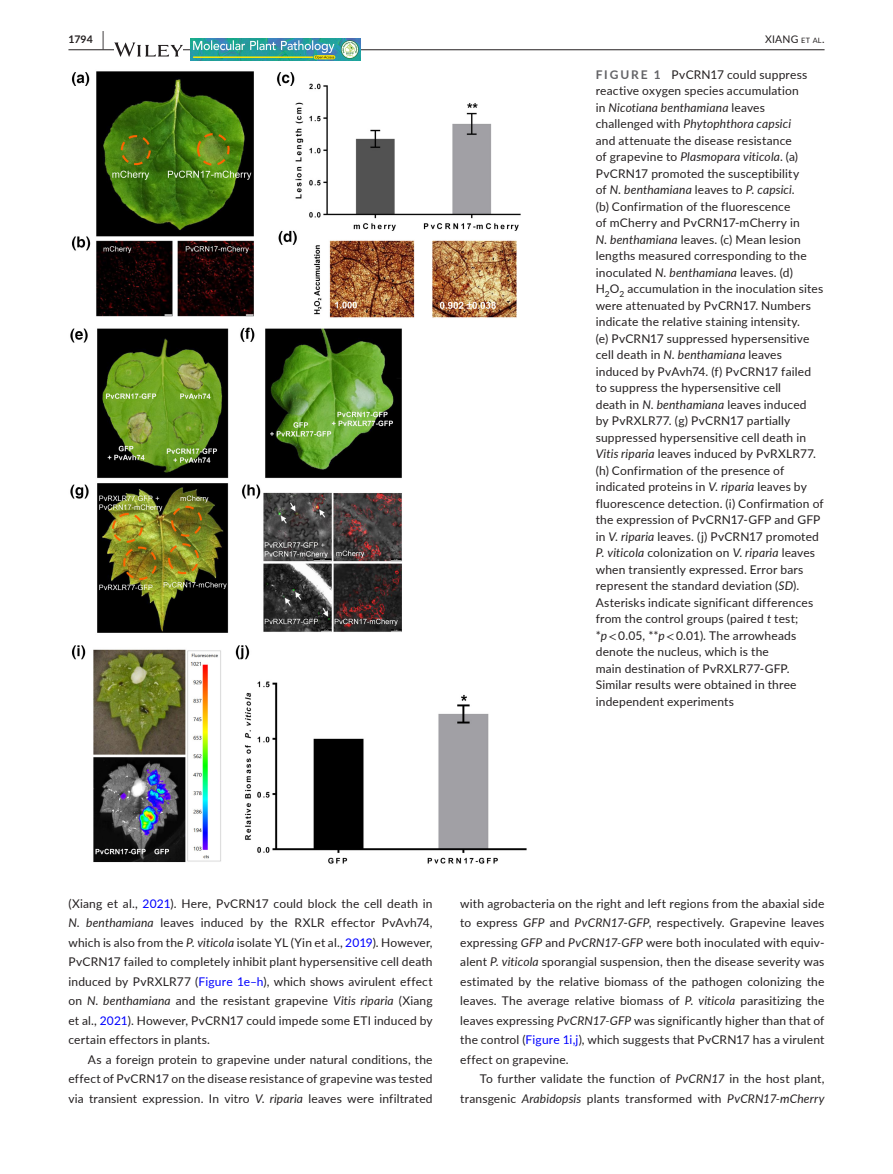
<style>
.page{position:relative;width:893px;height:1174px;background:#fff}
.page>*{position:absolute;margin:0;border:0;box-sizing:border-box;transform-origin:0 0}
.t1{font:12px/16.5px "Lato";letter-spacing:.015em;color:#231f20;text-align:justify}
.t2{font:10.5px "Lato";letter-spacing:.025em;color:#231f20}
.t3{font:700 10.5px "Lato";color:#231f20}
.s1{font-size:19.5px}
.s2{font-size:7.35px}
.s3{font-weight:700;color:#636366}
.s4{font-style:italic}
.s5{font-family:"STIX"}
.s6{color:#00f}
</style>
<div class="page">
<hr style="left:68px;top:49px;width:756px;height:1px;background:#231f20">
<svg style="left:114px;top:42px;width:69px;height:15px"></svg>
<img style="left:191px;top:39px;width:170px;height:22px">
<img style="left:70px;top:71px;width:457px;height:793px">
<p class="t3" style="left:68px;top:31px;width:37px">1794 <span class="s1">|</span></p>
<p class="t2" style="left:765px;top:31px;width:61px">XIANG <span class="s2">et al</span>.</p>
<p class="t1" style="left:596px;top:66px;width:229px;text-align:left"><span class="s3">FIGURE 1</span> PvCRN17 could suppress reactive oxygen species accumulation<br>in <span class="s4">Nicotiana benthamiana</span> leaves challenged with <span class="s4">Phytophthora capsici<br></span>and attenuate the disease resistance<br>of grapevine to <span class="s4">Plasmopara viticola</span>. (a)<br>PvCRN17 promoted the susceptibility<br>of <span class="s4">N. benthamiana</span> leaves to <span class="s4">P. capsici</span>.<br>(b) Confirmation of the fluorescence<br>of mCherry and PvCRN17-mCherry in<br><span class="s4">N. benthamiana</span> leaves. (c) Mean lesion lengths measured corresponding to the inoculated <span class="s4">N. benthamiana</span> leaves. (d)<br>H<sub>2</sub>O<sub>2</sub> accumulation in the inoculation sites were attenuated by PvCRN17. Numbers indicate the relative staining intensity.<br>(e) PvCRN17 suppressed hypersensitive cell death in <span class="s4">N. benthamiana</span> leaves induced by PvAvh74. (f) PvCRN17 failed to suppress the hypersensitive cell<br>death in <span class="s4">N. benthamiana</span> leaves induced<br>by PvRXLR77. (g) PvCRN17 partially suppressed hypersensitive cell death in <span class="s4">Vitis riparia</span> leaves induced by PvRXLR77. (h) Confirmation of the presence of indicated proteins in <span class="s4">V. riparia</span> leaves by fluorescence detection. (i) Confirmation of the expression of PvCRN17-GFP and GFP in <span class="s4">V. riparia</span> leaves. (j) PvCRN17 promoted <span class="s4">P. viticola</span> colonization on <span class="s4">V. riparia</span> leaves when transiently expressed. Error bars represent the standard deviation (<span class="s4">SD</span>).<br>Asterisks indicate significant differences from the control groups (paired <span class="s4">t</span> test;<br>*<span class="s4">p</span><span class="s5">&lt;</span> 0.05, **<span class="s4">p</span><span class="s5">&lt;</span> 0.01). The arrowheads denote the nucleus, which is the<br>main destination of PvRXLR77-GFP.<br>Similar results were obtained in three independent experiments</p>
<p class="t1" style="left:68px;top:893px;width:366px;line-height:19.5px">(Xiang et al., <span class="s6">2021</span>). Here, PvCRN17 could block the cell death in <span class="s4">N. benthamiana</span> leaves induced by the RXLR effector PvAvh74, which is also from the <span class="s4">P. viticola</span> isolate YL (Yin et al., <span class="s6">2019</span>). However, PvCRN17 failed to completely inhibit plant hypersensitive cell death induced by PvRXLR77 (<span class="s6">Figure 1e–h</span>), which shows avirulent effect on <span class="s4">N. benthamiana</span> and the resistant grapevine <span class="s4">Vitis riparia</span> (Xiang et al., <span class="s6">2021</span>). However, PvCRN17 could impede some ETI induced by certain effectors in plants.</p>
<p class="t1" style="left:68px;top:1049px;width:366px;line-height:19.5px;text-indent:20px">As a foreign protein to grapevine under natural conditions, the effect of PvCRN17 on the disease resistance of grapevine was tested via transient expression. In vitro <span class="s4">V. riparia</span> leaves were infiltrated</p>
<p class="t1" style="left:460px;top:893px;width:366px;line-height:19.5px">with agrobacteria on the right and left regions from the abaxial side to express <span class="s4">GFP</span> and <span class="s4">PvCRN17</span>-<span class="s4">GFP</span>, respectively. Grapevine leaves expressing <span class="s4">GFP</span> and <span class="s4">PvCRN17-GFP</span> were both inoculated with equiv&shy;alent <span class="s4">P. viticola</span> sporangial suspension, then the disease severity was estimated by the relative biomass of the pathogen colonizing the leaves. The average relative biomass of <span class="s4">P. viticola</span> parasitizing the leaves expressing <span class="s4">PvCRN17-GFP</span> was significantly higher than that of the control (<span class="s6">Figure 1i,j</span>), which suggests that PvCRN17 has a virulent effect on grapevine.</p>
<p class="t1" style="left:460px;top:1068px;width:366px;line-height:19.5px;text-align:right">To further validate the function of <span class="s4">PvCRN17</span> in the host plant, transgenic <span class="s4">Arabidopsis</span> plants transformed with <span class="s4">PvCRN17-mCherry</span></p>
</div>
